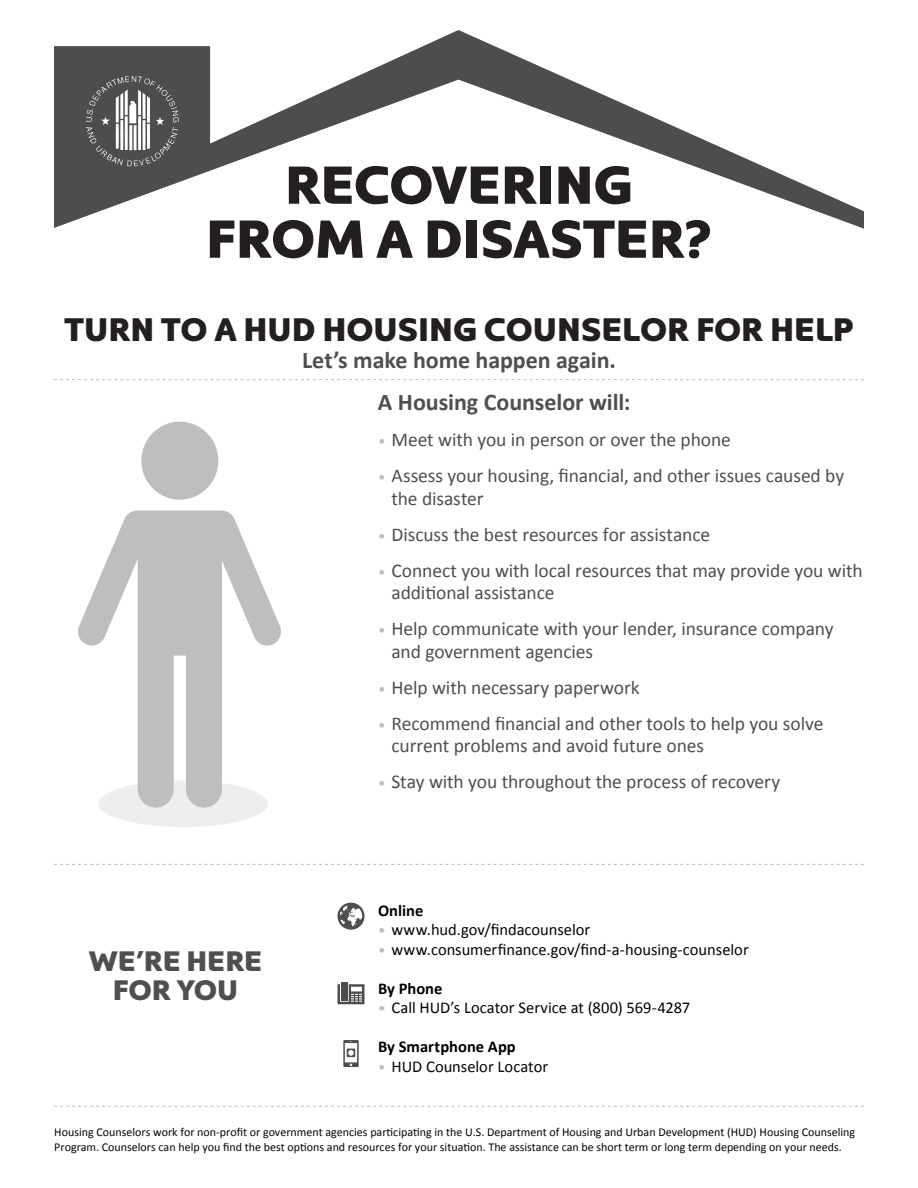
<style>
.page{position:relative;width:918px;height:1188px;background:#fff}
.page>*{position:absolute;margin:0;border:0;box-sizing:border-box;transform-origin:0 0}
.t1{font:900 54px "Kyrial Display Pro";letter-spacing:-.01em;color:#231f20}
.t2{font:900 33px "Kyrial Display Pro";color:#231f20}
.gray{font:900 28.5px "Kyrial Display Pro";color:#4e4f50}
.t3{font:700 24px "Calibri";letter-spacing:-.005em;color:#4e4f50}
.t4{font:19.5px/22.5px "Calibri";letter-spacing:-.005em;color:#4e4f50}
.t5{font:16.5px "Calibri";color:#030505}
.t6{font:700 16.5px "Calibri";color:#000}
.t7{font:700 16.5px "Calibri";color:#030505}
.gray_no_space{font:12px/15px "Calibri";color:#030505}
.s1{font-size:15px;color:#bcbec0}
</style>
<div class="page">
<svg style="left:54px;top:30px;width:810px;height:199px"></svg>
<svg style="left:86px;top:76px;width:93px;height:90px;background:#707071"></svg>
<div style="left:98px;top:780px;width:170px;height:47px;background:#eeeeef;border-radius:50%"></div>
<div style="left:141px;top:422px;width:77px;height:78px;background:#bcbec0;border-radius:50%"></div>
<svg style="left:78px;top:510px;width:203px;height:298px"></svg>
<svg style="left:54px;top:1106px;width:810px;height:1px"></svg>
<svg style="left:54px;top:864px;width:810px;height:1px"></svg>
<svg style="left:54px;top:379px;width:810px;height:1px"></svg>
<svg style="left:338px;top:903px;width:26px;height:27px"></svg>
<div style="left:341px;top:982px;width:7px;height:19px;background:#4d4d4f"></div>
<svg style="left:337px;top:984px;width:28px;height:20px"></svg>
<svg style="left:343px;top:1040px;width:16px;height:27px"></svg>
<p class="t1" style="left:285px;top:143px;width:350px">RECOVERING</p>
<p class="t1" style="left:206px;top:197px;width:508px">FROM A DISASTER?</p>
<p class="t2" style="left:64px;top:303px;width:791px">TURN TO A HUD HOUSING COUNSELOR FOR HELP</p>
<p class="t3" style="left:302px;top:345px;width:315px">Let’s make home happen again.</p>
<p class="t3" style="left:378px;top:387px;width:254px">A Housing Counselor will:</p>
<p class="t4" style="left:378px;top:427px;width:354px"><span class="s1">•</span> Meet with you in person or over the phone</p>
<p class="t4" style="left:392px;top:463px;width:454px;text-indent:-14px"><span class="s1">•</span> Assess your housing, financial, and other issues caused by the disaster</p>
<p class="t4" style="left:378px;top:522px;width:334px"><span class="s1">•</span> Discuss the best resources for assistance</p>
<p class="t4" style="left:392px;top:558px;width:473px;text-indent:-14px"><span class="s1">•</span> Connect you with local resources that may provide you with additional assistance</p>
<p class="t4" style="left:392px;top:616px;width:444px;text-indent:-14px"><span class="s1">•</span> Help communicate with your lender, insurance company and government agencies</p>
<p class="t4" style="left:378px;top:675px;width:263px"><span class="s1">•</span> Help with necessary paperwork</p>
<p class="t4" style="left:392px;top:711px;width:433px;text-indent:-14px"><span class="s1">•</span> Recommend financial and other tools to help you solve current problems and avoid future ones</p>
<p class="t4" style="left:378px;top:769px;width:404px"><span class="s1">•</span> Stay with you throughout the process of recovery</p>
<p class="gray" style="left:89px;top:939px;width:175px">WE’RE HERE</p>
<p class="gray" style="left:113px;top:968px;width:127px">FOR YOU</p>
<p class="t7" style="left:378px;top:900px;width:47px">Online</p>
<p class="t5" style="left:378px;top:920px;width:214px"><span class="s1">•</span> www.hud.gov/findacounselor</p>
<p class="t5" style="left:378px;top:939px;width:372px"><span class="s1">•</span> www.consumerfinance.gov/find-a-housing-counselor</p>
<p class="t6" style="left:378px;top:978px;width:66px">By Phone</p>
<p class="t5" style="left:378px;top:998px;width:314px"><span class="s1">•</span> Call HUD’s Locator Service at (800) 569-4287</p>
<p class="t6" style="left:378px;top:1037px;width:139px">By Smartphone App</p>
<p class="t5" style="left:378px;top:1056px;width:172px"><span class="s1">•</span> HUD Counselor Locator</p>
<p class="gray_no_space" style="left:54px;top:1124px;width:802px">Housing Counselors work for non-profit or government agencies participating in the U.S. Department of Housing and Urban Development (HUD) Housing Counseling<br>Program. Counselors can help you find the best options and resources for your situation. The assistance can be short term or long term depending on your needs.</p>
</div>
